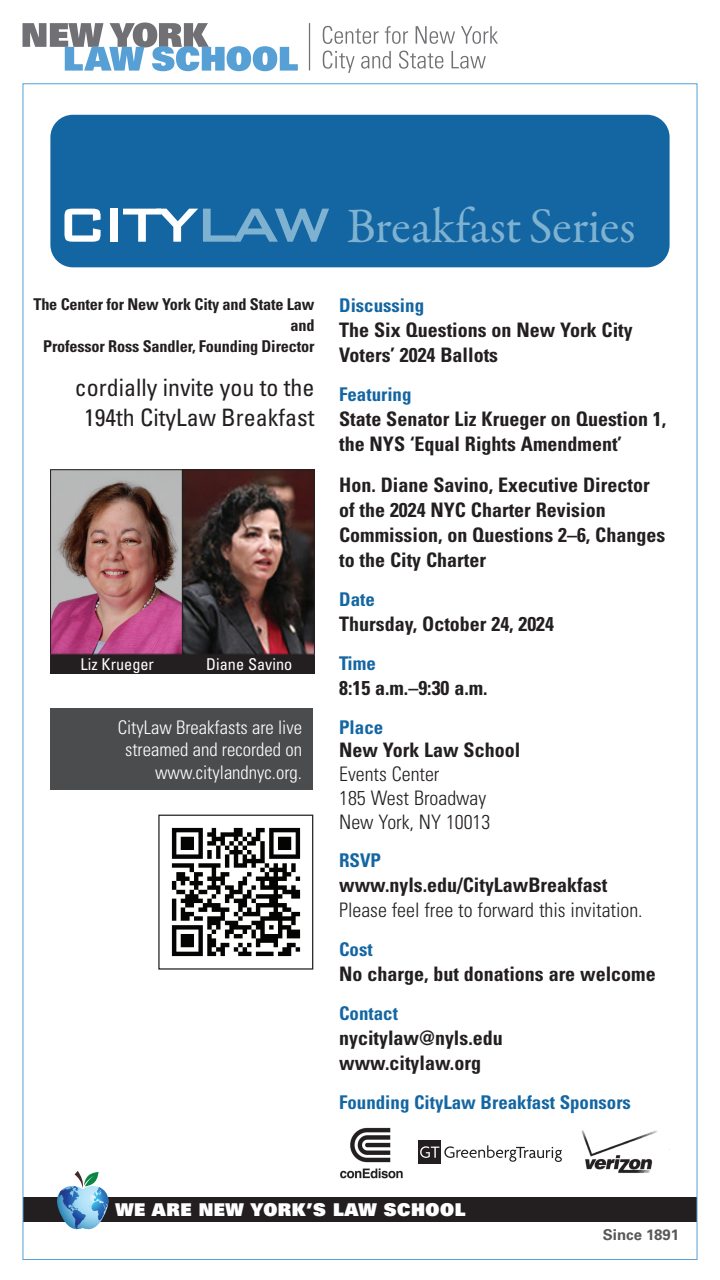
<style>
.page{position:relative;width:720px;height:1280px;background:#fff}
.page>*{position:absolute;margin:0;border:0;box-sizing:border-box;transform-origin:0 0}
.t1{font:49.88px "Garamond Premr Pro";letter-spacing:-.005em;color:#7fb2d1}
.t2{font:condensed 24px/30px "Univers LT Std";color:#231f20;text-align:center}
.t3{font:700 condensed 20px/25px "Univers LT Std";color:#231f20}
.t4{font:300 condensed 20px/23.8px "Univers LT Std";color:#231f20}
.t5{font:700 condensed 18.88px "Univers LT Std";color:#1466a2}
.t6{font:300 condensed 18.75px/22.5px "Univers LT Std";color:#fff;text-align:right}
.t7{font:17.62px "Univers LT Std X Black";letter-spacing:.03em;color:#fff}
.t8{font:700 condensed 16.25px/21.2px "Univers LT Std";letter-spacing:-.01em;color:#231f20;text-align:right}
.t9{font:condensed 16.25px "Univers LT Std";color:#fff}
.t10{font:700 15px "Univers LT Std";color:#57585a}
.s1{font-family:"Bank Gothic BT";font-weight:500;font-size:64px;color:#fff}
.s2{font-family:"Bank Gothic BT";font-weight:500;font-size:64px}
</style>
<div class="page">
<div style="left:50px;top:654px;width:265px;height:20px;background:#231f20"></div>
<div style="left:23px;top:1197px;width:674px;height:25px;background:#231f20"></div>
<img style="left:581px;top:1130px;width:89px;height:43px">
<div style="left:418px;top:1140px;width:23px;height:24px;background:#231f20"></div>
<svg style="left:420px;top:1145px;width:142px;height:17px"></svg>
<div style="left:50px;top:115px;width:620px;height:152px;background:#1466a2;border-radius:22px"></div>
<img style="left:340px;top:1128px;width:63px;height:51px">
<svg style="left:57px;top:1171px;width:52px;height:59px"></svg>
<div style="left:50px;top:709px;width:263px;height:81px;background:#4b4c4d"></div>
<svg style="left:22px;top:23px;width:276px;height:48px"></svg>
<svg style="left:323px;top:26px;width:56px;height:18px"></svg>
<svg style="left:385px;top:26px;width:23px;height:18px"></svg>
<svg style="left:416px;top:26px;width:39px;height:18px"></svg>
<svg style="left:461px;top:26px;width:37px;height:18px"></svg>
<svg style="left:323px;top:51px;width:32px;height:22px"></svg>
<svg style="left:361px;top:51px;width:30px;height:18px"></svg>
<svg style="left:399px;top:51px;width:44px;height:18px"></svg>
<svg style="left:452px;top:51px;width:34px;height:18px"></svg>
<hr style="left:309px;top:23px;width:1px;height:47px;background:#717074">
<img style="left:171px;top:827px;width:130px;height:130px">
<div style="left:158px;top:815px;width:155px;height:155px;border:1px solid #231f20"></div>
<img style="left:52px;top:472px;width:261px;height:180px">
<div style="left:182px;top:470px;width:133px;height:184px;border:1px solid #231f20"></div>
<h1 class="t1" style="left:57px;top:196px;width:580px"><span class="s1">CITY</span><span class="s2">LAW</span> Breakfast Series</h1>
<p class="t8" style="left:33px;top:293px;width:283px">The Center for New York City and State Law and<br>Professor Ross Sandler, Founding Director</p>
<p class="t2" style="left:75px;top:373px;width:241px">cordially invite you to the<br>194th CityLaw Breakfast</p>
<p class="t9" style="left:81px;top:654px;width:75px">Liz Krueger</p>
<p class="t9" style="left:206px;top:654px;width:88px">Diane Savino</p>
<p class="t6" style="left:118px;top:716px;width:186px">CityLaw Breakfasts are live streamed and recorded on www.citylandnyc.org.</p>
<p class="t5" style="left:339px;top:294px;width:86px">Discussing</p>
<p class="t3" style="left:339px;top:317px;width:295px">The Six Questions on New York City<br>Voters’ 2024 Ballots</p>
<p class="t5" style="left:339px;top:382px;width:74px">Featuring</p>
<p class="t3" style="left:339px;top:406px;width:329px">State Senator Liz Krueger on Question 1, the NYS ‘Equal Rights Amendment’</p>
<p class="t3" style="left:339px;top:473px;width:328px">Hon. Diane Savino, Executive Director of the 2024 NYC Charter Revision<br>Commission, on Questions 2–6, Changes to the City Charter</p>
<p class="t5" style="left:339px;top:588px;width:37px">Date</p>
<p class="t3" style="left:339px;top:612px;width:216px">Thursday, October 24, 2024</p>
<p class="t5" style="left:339px;top:652px;width:38px">Time</p>
<p class="t3" style="left:339px;top:675px;width:150px">8:15 a.m.–9:30 a.m.</p>
<p class="t5" style="left:339px;top:715px;width:46px">Place</p>
<p class="t3" style="left:339px;top:738px;width:183px">New York Law School</p>
<p class="t4" style="left:339px;top:762px;width:153px">Events Center<br>185 West Broadway<br>New York, NY 10013</p>
<p class="t5" style="left:339px;top:849px;width:44px">RSVP</p>
<p class="t3" style="left:339px;top:873px;width:270px">www.nyls.edu/CityLawBreakfast</p>
<p class="t4" style="left:339px;top:899px;width:305px">Please feel free to forward this invitation.</p>
<p class="t5" style="left:339px;top:938px;width:35px">Cost</p>
<p class="t3" style="left:339px;top:962px;width:318px">No charge, but donations are welcome</p>
<p class="t5" style="left:339px;top:1002px;width:60px">Contact</p>
<p class="t3" style="left:339px;top:1025px;width:165px">nycitylaw@nyls.edu www.citylaw.org</p>
<p class="t5" style="left:339px;top:1090px;width:293px">Founding CityLaw Breakfast Sponsors</p>
<p class="t7" style="left:115px;top:1198px;width:352px">WE ARE NEW YORK’S LAW SCHOOL</p>
<p class="t10" style="left:603px;top:1226px;width:78px">Since 1891</p>
</div>
